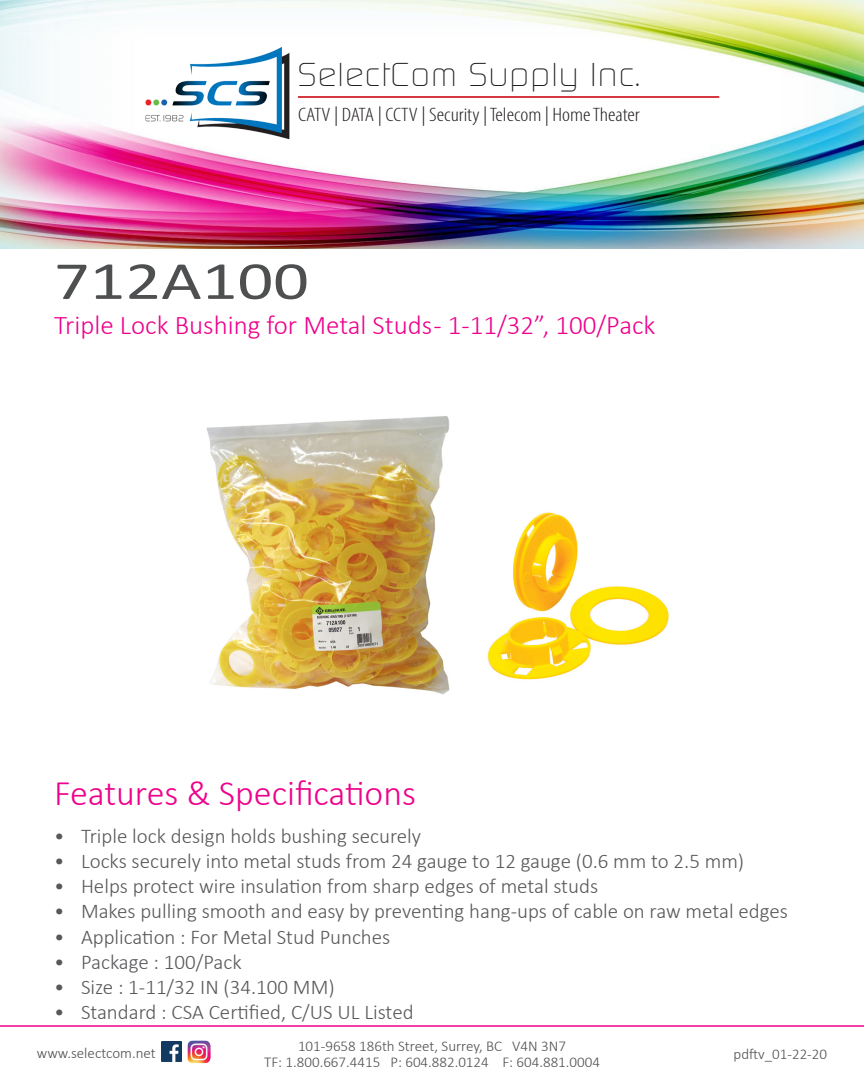
<style>
.page{position:relative;width:864px;height:1080px;background:#fff}
.page>*{position:absolute;margin:0;border:0;box-sizing:border-box;transform-origin:0 0}
.t1{font:54px "Calibri";color:#4e4f50;scale:1.3 1}
.t2{font:300 36px "Calibri";color:#ed028c}
.t3{font:300 32.1px "Digital";letter-spacing:.05em;color:#221f1f}
.t4{font:300 27px "Calibri";color:#ed028c}
.t5{font:300 21px "Calibri";color:#57585a}
.t6{font:300 condensed 19.5px "Myriad Pro";color:#231f20;scale:1.15 1}
.t7{font:300 15px "Calibri";color:#4e4f50}
</style>
<div class="page">
<img style="left:0;top:0;width:864px;height:249px">
<div style="left:209px;top:61px;width:435px;height:78px;background:#fff"></div>
<hr style="left:0;top:1025px;width:864px;height:2px;background:#ed028c">
<img style="left:145px;top:47px;width:144px;height:92px">
<hr style="left:298px;top:96px;width:421px;height:2px;background:#d1232a">
<img style="left:162px;top:1042px;width:20px;height:20px">
<img style="left:187px;top:1040px;width:23px;height:23px">
<img style="left:206px;top:416px;width:244px;height:279px">
<img style="left:487px;top:512px;width:182px;height:168px">
<p class="t3" style="left:298px;top:56px;width:343px">SelectCom Supply Inc.</p>
<p class="t6" style="left:298px;top:103px;width:299px">CATV | DATA | CCTV | Security | Telecom | Home Theater</p>
<p class="t1" style="left:54px;top:247px;width:198px">712A100</p>
<p class="t4" style="left:54px;top:309px;width:603px">Triple Lock Bushing for Metal Studs - 1-11/32”, 100/Pack</p>
<p class="t2" style="left:54px;top:770px;width:364px">Features &amp; Specifications</p>
<p class="t5" style="left:54px;top:823px;width:369px">• Triple lock design holds bushing securely</p>
<p class="t5" style="left:54px;top:848px;width:692px">• Locks securely into metal studs from 24 gauge to 12 gauge (0.6 mm to 2.5 mm)</p>
<p class="t5" style="left:54px;top:873px;width:546px">• Helps protect wire insulation from sharp edges of metal studs</p>
<p class="t5" style="left:54px;top:898px;width:735px">• Makes pulling smooth and easy by preventing hang-ups of cable on raw metal edges</p>
<p class="t5" style="left:54px;top:924px;width:338px">• Application : For Metal Stud Punches</p>
<p class="t5" style="left:54px;top:949px;width:189px">• Package : 100/Pack</p>
<p class="t5" style="left:54px;top:974px;width:282px">• Size : 1-11/32 IN (34.100 MM)</p>
<p class="t5" style="left:54px;top:999px;width:361px">• Standard : CSA Certified, C/US UL Listed</p>
<p class="t7" style="left:298px;top:1036px;width:269px">101-9658 186th Street, Surrey, BC V4N 3N7</p>
<p class="t7" style="left:37px;top:1043px;width:120px">www.selectcom.net</p>
<p class="t7" style="left:734px;top:1045px;width:95px">pdftv_01-22-20</p>
<p class="t7" style="left:264px;top:1053px;width:337px">TF: 1.800.667.4415 P: 604.882.0124 F: 604.881.0004</p>
</div>
